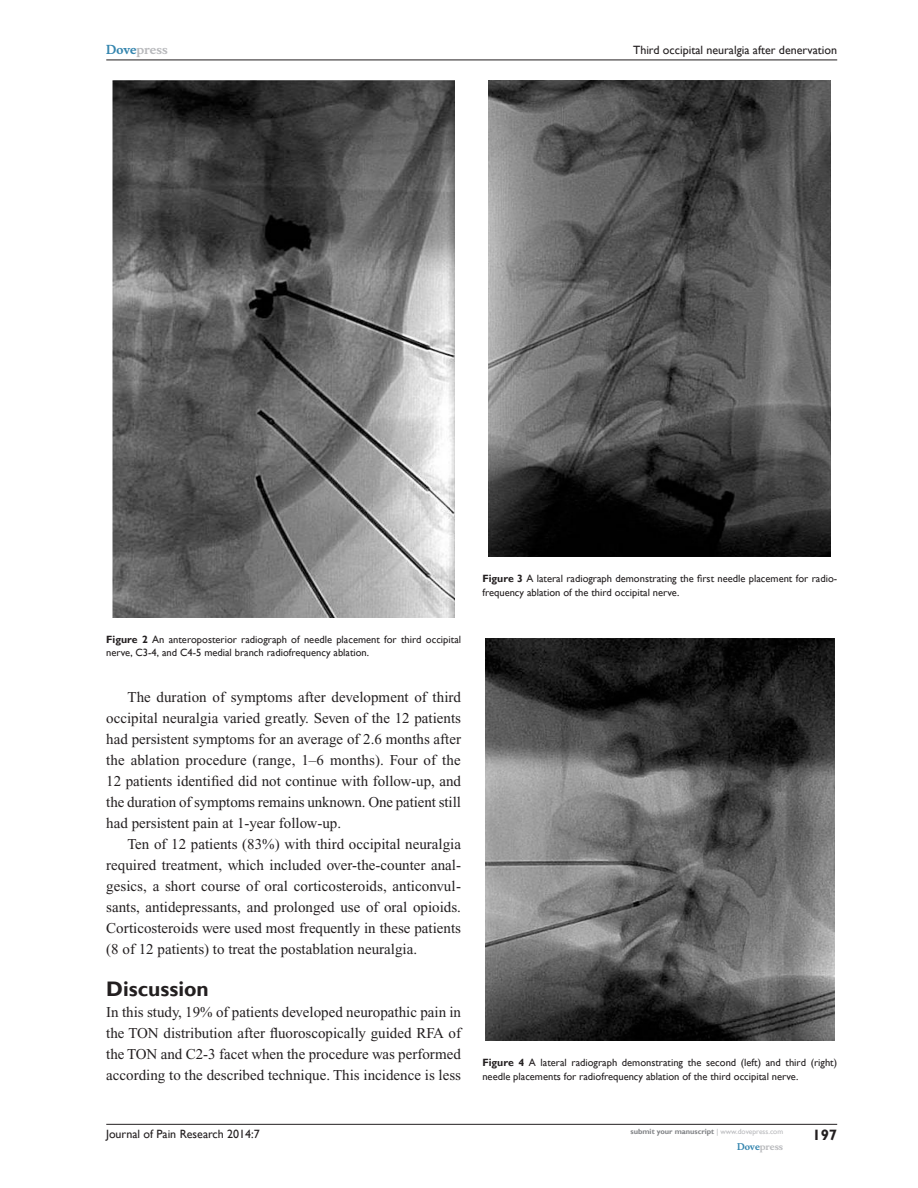
<style>
.page{position:relative;width:918px;height:1188px;background:#fff}
.page>*{position:absolute;margin:0;border:0;box-sizing:border-box;transform-origin:0 0}
.t1{font:700 21px "Gill Sans";color:#231f20}
.Tx{font:15px/21px "Times New Roman";color:#231f20;text-align:justify}
.TxF{font:15px/21px "Times New Roman";color:#231f20;text-align:justify}
.RunFolio-R{font:700 15px "Gill Sans";color:#231f20}
.RunH-R{font:12px "Gill Sans";color:#231f20}
.RunF-R{font:12px "Gill Sans";color:#231f20}
.RunH-Brand-R{font:700 12px "Musee";color:#b8b9bc}
.FC{font:10.5px/13.5px "Gill Sans";color:#231f20}
.RunF-Brand-R{font:700 9px "Musee";color:#b8b9bc}
.RunF-SubmityourMS-R{font:700 7.5px "Gill Sans";color:#808285}
.s1{color:#3485ae}
.s2{font-weight:700}
.s3{font-weight:400;color:#b8b9bc}
</style>
<div class="page">
<hr style="left:106px;top:1124px;width:731px;height:1px;background:#231f20">
<hr style="left:106px;top:60px;width:731px;height:1px;background:#231f20">
<img style="left:113px;top:81px;width:342px;height:537px">
<img style="left:489px;top:81px;width:342px;height:476px">
<img style="left:485px;top:638px;width:349px;height:403px">
<p class="RunH-Brand-R" style="left:106px;top:43px;width:63px"><span class="s1">Dove</span>press</p>
<p class="RunH-R" style="left:633px;top:43px;width:206px">Third occipital neuralgia after denervation</p>
<p class="FC" style="left:106px;top:633px;width:356px"><span class="s2">Figure 2</span> An anteroposterior radiograph of needle placement for third occipital nerve, C3-4, and C4-5 medial branch radiofrequency ablation.</p>
<p class="Tx" style="left:106px;top:686px;width:356px;text-indent:21px">The duration of symptoms after development of third occipital neuralgia varied greatly. Seven of the 12 patients had persistent symptoms for an average of 2.6 months after the ablation procedure (range, 1–6 months). Four of the 12 patients identified did not continue with follow-up, and the duration of symptoms remains unknown. One patient still had persistent pain at 1-year follow-up.</p>
<p class="Tx" style="left:106px;top:833px;width:356px;text-indent:21px">Ten of 12 patients (83%) with third occipital neuralgia required treatment, which included over-the-counter anal&shy;gesics, a short course of oral corticosteroids, anticonvul&shy;sants, antidepressants, and prolonged use of oral opioids.<br>Corticosteroids were used most frequently in these patients (8 of 12 patients) to treat the postablation neuralgia.</p>
<h1 class="t1" style="left:106px;top:976px;width:104px">Discussion</h1>
<p class="TxF" style="left:106px;top:1001px;width:356px">In this study, 19% of patients developed neuropathic pain in the TON distribution after fluoroscopically guided RFA of the TON and C2-3 facet when the procedure was performed according to the described technique. This incidence is less</p>
<p class="FC" style="left:482px;top:572px;width:356px"><span class="s2">Figure 3</span> A lateral radiograph demonstrating the first needle placement for radio&shy;frequency ablation of the third occipital nerve.</p>
<p class="FC" style="left:482px;top:1056px;width:356px"><span class="s2">Figure 4</span> A lateral radiograph demonstrating the second (left) and third (right) needle placements for radiofrequency ablation of the third occipital nerve.</p>
<p class="RunF-R" style="left:106px;top:1127px;width:155px">Journal of Pain Research 2014:7</p>
<p class="RunF-SubmityourMS-R" style="left:631px;top:1127px;width:154px">submit your manuscript <span class="s3">| www.dovepress.com</span></p>
<p class="RunF-Brand-R" style="left:737px;top:1141px;width:48px"><span class="s1">Dove</span>press</p>
<p class="RunFolio-R" style="left:812px;top:1126px;width:26px">197</p>
</div>
